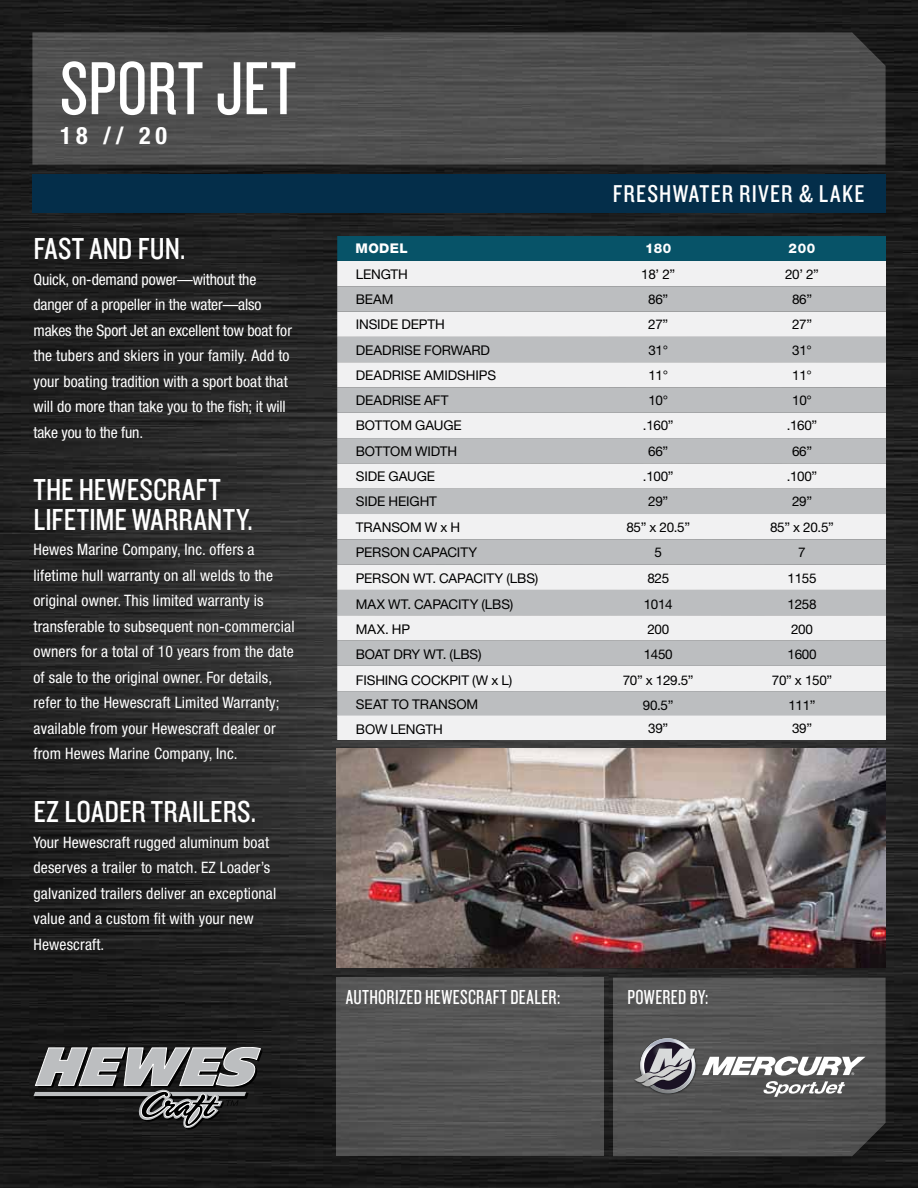
<style>
.page{position:relative;width:918px;height:1188px;background:#fff}
.page>*{position:absolute;margin:0;border:0;box-sizing:border-box;transform-origin:0 0}
.t1{font:78px "Knockout HTF28 Junior Featherwt";letter-spacing:.005em;color:#fff}
.t2{font:31.5px/30px "Knockout HTF29 Junior Liteweight";letter-spacing:.01em;color:#fff}
.t3{font:25.2px "Knockout HTF29 Junior Liteweight";letter-spacing:.05em;color:#fff}
.t4{font:700 condensed 24px "Helvetica Neue";color:#fff}
.t5{font:21px "Knockout HTF28 Junior Featherwt";letter-spacing:.015em;color:#fff}
.t6{font:condensed 15.75px/25.5px "Helvetica Neue";letter-spacing:.01em;color:#fff}
.t7{font:condensed 15.75px/25.5px "Helvetica Neue";letter-spacing:-.01em;color:#fff}
.t8{font:13.35px/25.3px "Helvetica Neue LT Std";letter-spacing:-.01em;color:#000;text-align:center}
.t9{font:800 13.35px "Helvetica Neue LT Std";letter-spacing:.025em;color:#fff}
</style>
<div class="page">
<img style="left:0;top:0;width:918px;height:1188px">
<svg style="left:613px;top:978px;width:273px;height:178px;background:#525252"></svg>
<img style="left:336px;top:748px;width:550px;height:220px">
<div style="left:336px;top:978px;width:268px;height:178px;background:#545454"></div>
<svg style="left:33px;top:1047px;width:230px;height:83px;background:#626363"></svg>
<svg style="left:32px;top:32px;width:854px;height:133px;background:#4e4e4e"></svg>
<div style="left:32px;top:174px;width:854px;height:39px;background:#042e4a"></div>
<svg style="left:337px;top:236px;width:549px;height:504px"></svg>
<img style="left:633px;top:1036px;width:65px;height:60px">
<svg style="left:634px;top:1038px;width:61px;height:56px;background:#7b7a7f"></svg>
<svg style="left:702px;top:1056px;width:164px;height:41px"></svg>
<h1 class="t1" style="left:60px;top:50px;width:238px">SPORT JET</h1>
<h3 class="t4" style="left:60px;top:121px;width:109px">18 // 20</h3>
<h2 class="t2" style="left:33px;top:235px;width:154px">FAST AND FUN.</h2>
<p class="t7" style="left:33px;top:266px;width:260px">Quick, on-demand power—without the danger of a propeller in the water—also makes the Sport Jet an excellent tow boat for the tubers and skiers in your family. Add to your boating tradition with a sport boat that will do more than take you to the fish; it will take you to the fun.</p>
<h2 class="t2" style="left:33px;top:475px;width:221px">THE HEWESCRAFT<br>LIFETIME WARRANTY.</h2>
<p class="t6" style="left:33px;top:537px;width:263px">Hewes Marine Company, Inc. offers a lifetime hull warranty on all welds to the original owner. This limited warranty is transferable to subsequent non-commercial owners for a total of 10 years from the date of sale to the original owner. For details, refer to the Hewescraft Limited Warranty; available from your Hewescraft dealer or from Hewes Marine Company, Inc.</p>
<h2 class="t2" style="left:33px;top:798px;width:225px">EZ LOADER TRAILERS.</h2>
<p class="t6" style="left:33px;top:829px;width:244px">Your Hewescraft rugged aluminum boat deserves a trailer to match. EZ Loader’s galvanized trailers deliver an exceptional value and a custom fit with your new Hewescraft.</p>
<p class="t9" style="left:356px;top:241px;width:53px">MODEL</p>
<p class="t8" style="left:356px;top:261px;width:184px;text-align:left">LENGTH<br>BEAM<br>INSIDE DEPTH<br>DEADRISE FORWARD<br>DEADRISE AMIDSHIPS<br>DEADRISE AFT<br>BOTTOM GAUGE<br>BOTTOM WIDTH<br>SIDE GAUGE<br>SIDE HEIGHT<br>TRANSOM W x H<br>PERSON CAPACITY<br>PERSON WT. CAPACITY (LBS)<br>MAX WT. CAPACITY (LBS)<br>MAX. HP<br>BOAT DRY WT. (LBS)<br>FISHING COCKPIT (W x L)<br>SEAT TO TRANSOM<br>BOW LENGTH</p>
<h3 class="t3" style="left:613px;top:181px;width:253px">FRESHWATER RIVER &amp; LAKE</h3>
<p class="t9" style="left:645px;top:241px;width:28px">180</p>
<p class="t8" style="left:623px;top:261px;width:72px">18’ 2”<br>86”<br>27”<br>31°<br>11°<br>10°<br>.160”<br>66”<br>.100”<br>29”<br>85” x 20.5”<br>5<br>825<br>1014<br>200<br>1450<br>70” x 129.5”<br>90.5”</p>
<p class="t8" style="left:648px;top:716px;width:22px">39”</p>
<p class="t9" style="left:789px;top:241px;width:28px">200</p>
<p class="t8" style="left:770px;top:261px;width:65px">20’ 2”<br>86”<br>27”<br>31°<br>11°<br>10°<br>.160”<br>66”<br>.100”<br>29”<br>85” x 20.5”<br>7<br>1155<br>1258<br>200<br>1600<br>70” x 150”<br>111”</p>
<p class="t8" style="left:792px;top:716px;width:22px">39”</p>
<h3 class="t5" style="left:346px;top:987px;width:216px">AUTHORIZED HEWESCRAFT DEALER:</h3>
<h3 class="t5" style="left:627px;top:987px;width:82px">POWERED BY:</h3>
</div>
